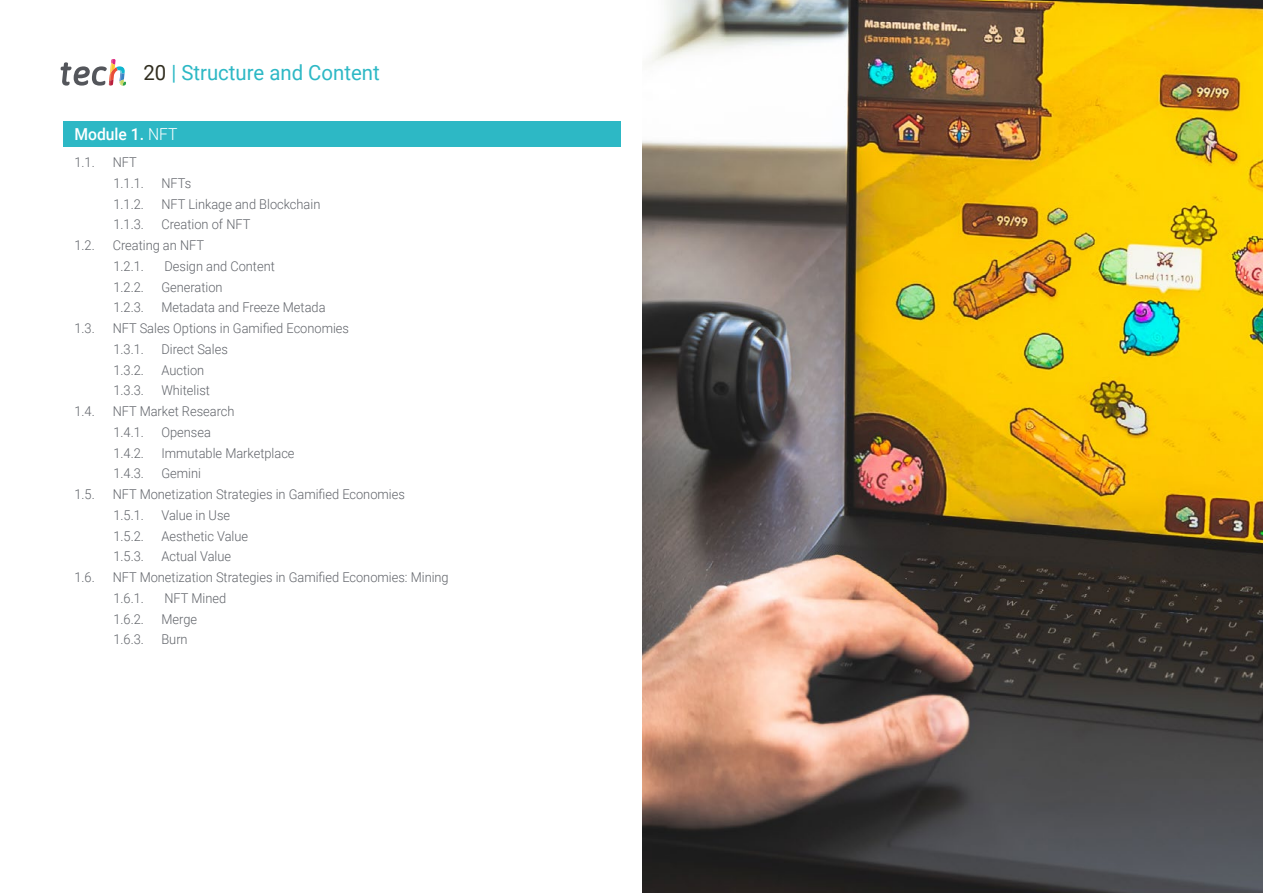
<style>
.page{position:relative;width:1263px;height:893px;background:#fff}
.page>*{position:absolute;margin:0;border:0;box-sizing:border-box;transform-origin:0 0}
.t1{font:21px "Roboto";color:#2db8c5}
.t2{font:500 16.5px "Roboto";color:#fff;scale:.95 1}
.t3{font:300 13.5px/20.7px "Roboto";color:#61646a;scale:.95 1}
.s1{color:#312e20}
.s2{font-weight:300}
</style>
<div class="page">
<div style="left:63px;top:121px;width:558px;height:25px;background:#2db8c5"></div>
<svg style="left:61px;top:59px;width:65px;height:27px"></svg>
<img style="left:642px;top:0;width:621px;height:893px">
<h1 class="t1" style="left:144px;top:57px;width:238px"><span class="s1">20</span> | Structure and Content</h1>
<p class="t2" style="left:74px;top:123px;width:110px">Module 1. <span class="s2">NFT</span></p>
<p class="t3" style="left:74px;top:151px;width:23px">1.1.</p>
<p class="t3" style="left:113px;top:151px;width:34px">NFT<br>1.1.1.</p>
<p class="t3" style="left:161px;top:172px;width:33px">NFTs</p>
<p class="t3" style="left:113px;top:193px;width:34px">1.1.2.</p>
<p class="t3" style="left:161px;top:193px;width:169px">NFT Linkage and Blockchain</p>
<p class="t3" style="left:113px;top:214px;width:34px">1.1.3.</p>
<p class="t3" style="left:161px;top:214px;width:95px">Creation of NFT</p>
<p class="t3" style="left:74px;top:234px;width:23px">1.2.</p>
<p class="t3" style="left:113px;top:234px;width:98px">Creating an NFT<br>1.2.1.</p>
<p class="t3" style="left:165px;top:255px;width:118px">Design and Content</p>
<p class="t3" style="left:113px;top:276px;width:34px">1.2.2.</p>
<p class="t3" style="left:161px;top:276px;width:66px">Generation</p>
<p class="t3" style="left:113px;top:297px;width:34px">1.2.3.</p>
<p class="t3" style="left:161px;top:297px;width:174px">Metadata and Freeze Metada</p>
<p class="t3" style="left:74px;top:317px;width:23px">1.3.</p>
<p class="t3" style="left:113px;top:317px;width:250px">NFT Sales Options in Gamified Economies<br>1.3.1.</p>
<p class="t3" style="left:161px;top:338px;width:71px">Direct Sales</p>
<p class="t3" style="left:113px;top:359px;width:34px">1.3.2.</p>
<p class="t3" style="left:161px;top:359px;width:47px">Auction</p>
<p class="t3" style="left:113px;top:380px;width:34px">1.3.3.</p>
<p class="t3" style="left:161px;top:380px;width:53px">Whitelist</p>
<p class="t3" style="left:74px;top:400px;width:23px">1.4.</p>
<p class="t3" style="left:113px;top:400px;width:130px">NFT Market Research<br>1.4.1.</p>
<p class="t3" style="left:161px;top:421px;width:54px">Opensea</p>
<p class="t3" style="left:113px;top:442px;width:34px">1.4.2.</p>
<p class="t3" style="left:161px;top:442px;width:142px">Immutable Marketplace</p>
<p class="t3" style="left:113px;top:463px;width:34px">1.4.3.</p>
<p class="t3" style="left:161px;top:463px;width:43px">Gemini</p>
<p class="t3" style="left:74px;top:483px;width:23px">1.5.</p>
<p class="t3" style="left:113px;top:483px;width:309px">NFT Monetization Strategies in Gamified Economies<br>1.5.1.</p>
<p class="t3" style="left:161px;top:504px;width:74px">Value in Use</p>
<p class="t3" style="left:113px;top:525px;width:34px">1.5.2.</p>
<p class="t3" style="left:161px;top:525px;width:93px">Aesthetic Value</p>
<p class="t3" style="left:113px;top:546px;width:34px">1.5.3.</p>
<p class="t3" style="left:161px;top:546px;width:75px">Actual Value</p>
<p class="t3" style="left:74px;top:566px;width:23px">1.6.</p>
<p class="t3" style="left:113px;top:566px;width:355px">NFT Monetization Strategies in Gamified Economies: Mining<br>1.6.1.</p>
<p class="t3" style="left:165px;top:587px;width:66px">NFT Mined</p>
<p class="t3" style="left:113px;top:608px;width:34px">1.6.2.</p>
<p class="t3" style="left:161px;top:608px;width:39px">Merge</p>
<p class="t3" style="left:113px;top:629px;width:34px">1.6.3.</p>
<p class="t3" style="left:161px;top:629px;width:29px">Burn</p>
</div>
